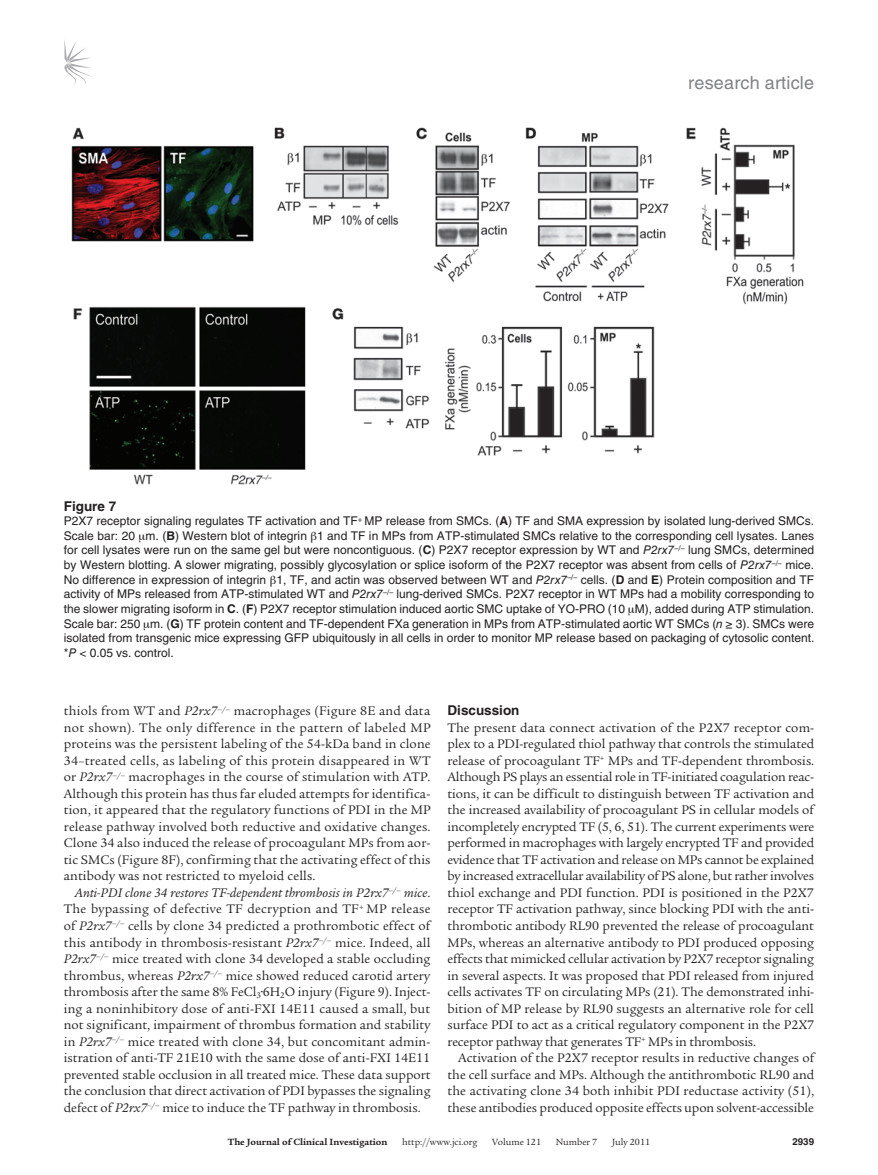
<style>
.page{position:relative;width:878px;height:1175px;background:#fff}
.page>*{position:absolute;margin:0;border:0;box-sizing:border-box;transform-origin:0 0}
.t1{font:18px "Helvetica LT Std";letter-spacing:.01em;color:#808285}
.t2{font:13.5px/16.5px "Legacy Serif Std";color:#231f20;text-align:justify}
.t3{font:700 13.5px "Helvetica LT Std";color:#231f20}
.t4{font:12px/14.7px "Helvetica LT Std";color:#231f20;text-align:justify}
.t5{font:9.75px "Legacy Serif Std";color:#231f20}
.t6{font:700 9.75px "Legacy Serif Std";color:#231f20}
.t7{font:700 9.75px "Helvetica LT Std";color:#231f20}
.s1{font-weight:700}
.s2{font-style:italic}
</style>
<div class="page">
<svg style="left:64px;top:40px;width:27px;height:45px"></svg>
<img style="left:71px;top:127px;width:733px;height:357px">
<h1 class="t1" style="left:688px;top:73px;width:127px">research article</h1>
<p class="t3" style="left:64px;top:497px;width:54px">Figure 7</p>
<p class="t4" style="left:64px;top:513px;width:752px">P2X7 receptor signaling regulates TF activation and TF<sup>+</sup> MP release from SMCs. (<span class="s1">A</span>) TF and SMA expression by isolated lung-derived SMCs.<br>Scale bar: 20 m. (<span class="s1">B</span>) Western blot of integrin 1 and TF in MPs from ATP-stimulated SMCs relative to the corresponding cell lysates. Lanes for cell lysates were run on the same gel but were noncontiguous. (<span class="s1">C</span>) P2X7 receptor expression by WT and <span class="s2">P2rx7</span><sup>–/–</sup> lung SMCs, determined by Western blotting. A slower migrating, possibly glycosylation or splice isoform of the P2X7 receptor was absent from cells of <span class="s2">P2rx7</span><sup>–/–</sup> mice.<br>No difference in expression of integrin 1, TF, and actin was observed between WT and <span class="s2">P2rx7</span><sup>–/–</sup> cells. (<span class="s1">D</span> and <span class="s1">E</span>) Protein composition and TF activity of MPs released from ATP-stimulated WT and <span class="s2">P2rx7</span><sup>–/–</sup> lung-derived SMCs. P2X7 receptor in WT MPs had a mobility corresponding to the slower migrating isoform in <span class="s1">C</span>. (<span class="s1">F</span>) P2X7 receptor stimulation induced aortic SMC uptake of YO-PRO (10 M), added during ATP stimulation.<br>Scale bar: 250 m. (<span class="s1">G</span>) TF protein content and TF-dependent FXa generation in MPs from ATP-stimulated aortic WT SMCs (<span class="s2">n</span> ≥ 3). SMCs were isolated from transgenic mice expressing GFP ubiquitously in all cells in order to monitor MP release based on packaging of cytosolic content. *<span class="s2">P</span> &lt; 0.05 vs. control.</p>
<p class="t2" style="left:64px;top:703px;width:368px">thiols from WT and <span class="s2">P2rx7</span><sup>–/–</sup> macrophages (Figure 8E and data not shown). The only difference in the pattern of labeled MP proteins was the persistent labeling of the 54-kDa band in clone 34–treated cells, as labeling of this protein disappeared in WT or <span class="s2">P2rx7</span><sup>–/–</sup> macrophages in the course of stimulation with ATP.<br>Although this protein has thus far eluded attempts for identifica&shy;tion, it appeared that the regulatory functions of PDI in the MP release pathway involved both reductive and oxidative changes.<br>Clone 34 also induced the release of procoagulant MPs from aor&shy;tic SMCs (Figure 8F), confirming that the activating effect of this antibody was not restricted to myeloid cells.</p>
<p class="t2" style="left:64px;top:884px;width:368px;text-indent:11px"><span class="s2">Anti-PDI clone 34 restores TF-dependent thrombosis in P2rx7</span><sup>–/–</sup> <span class="s2">mice</span>.<br>The bypassing of defective TF decryption and TF<sup>+</sup> MP release of <span class="s2">P2rx7</span><sup>–/–</sup> cells by clone 34 predicted a prothrombotic effect of this antibody in thrombosis-resistant <span class="s2">P2rx7</span><sup>–/–</sup> mice. Indeed, all <span class="s2">P2rx7</span><sup>–/–</sup> mice treated with clone 34 developed a stable occluding thrombus, whereas <span class="s2">P2rx7</span><sup>–/–</sup> mice showed reduced carotid artery thrombosis after the same 8% FeCl<sub>3</sub>•6H<sub>2</sub>O injury (Figure 9). Inject&shy;ing a noninhibitory dose of anti-FXI 14E11 caused a small, but not significant, impairment of thrombus formation and stability in <span class="s2">P2rx7</span><sup>–/–</sup> mice treated with clone 34, but concomitant admin&shy;istration of anti-TF 21E10 with the same dose of anti-FXI 14E11 prevented stable occlusion in all treated mice. These data support the conclusion that direct activation of PDI bypasses the signaling defect of <span class="s2">P2rx7</span><sup>–/–</sup> mice to induce the TF pathway in thrombosis.</p>
<p class="t3" style="left:447px;top:702px;width:74px">Discussion</p>
<p class="t2" style="left:447px;top:719px;width:368px">The present data connect activation of the P2X7 receptor com&shy;plex to a PDI-regulated thiol pathway that controls the stimulated release of procoagulant TF<sup>+</sup> MPs and TF-dependent thrombosis.<br>Although PS plays an essential role in TF-initiated coagulation reac&shy;tions, it can be difficult to distinguish between TF activation and the increased availability of procoagulant PS in cellular models of incompletely encrypted TF (5, 6, 51). The current experiments were performed in macrophages with largely encrypted TF and provided evidence that TF activation and release on MPs cannot be explained by increased extracellular availability of PS alone, but rather involves thiol exchange and PDI function. PDI is positioned in the P2X7 receptor TF activation pathway, since blocking PDI with the anti&shy;thrombotic antibody RL90 prevented the release of procoagulant MPs, whereas an alternative antibody to PDI produced opposing effects that mimicked cellular activation by P2X7 receptor signaling in several aspects. It was proposed that PDI released from injured cells activates TF on circulating MPs (21). The demonstrated inhi&shy;bition of MP release by RL90 suggests an alternative role for cell surface PDI to act as a critical regulatory component in the P2X7 receptor pathway that generates TF<sup>+</sup> MPs in thrombosis.</p>
<p class="t2" style="left:447px;top:1049px;width:368px;text-indent:11px">Activation of the P2X7 receptor results in reductive changes of the cell surface and MPs. Although the antithrombotic RL90 and the activating clone 34 both inhibit PDI reductase activity (51), these antibodies produced opposite effects upon solvent-accessible</p>
<p class="t6" style="left:228px;top:1135px;width:161px">The Journal of Clinical Investigation</p>
<p class="t5" style="left:402px;top:1136px;width:77px">http://www.jci.org</p>
<p class="t5" style="left:492px;top:1136px;width:50px">Volume 121</p>
<p class="t5" style="left:555px;top:1136px;width:43px">Number 7</p>
<p class="t5" style="left:612px;top:1136px;width:40px">July 2011</p>
<p class="t7" style="left:792px;top:1135px;width:23px">2939</p>
</div>
